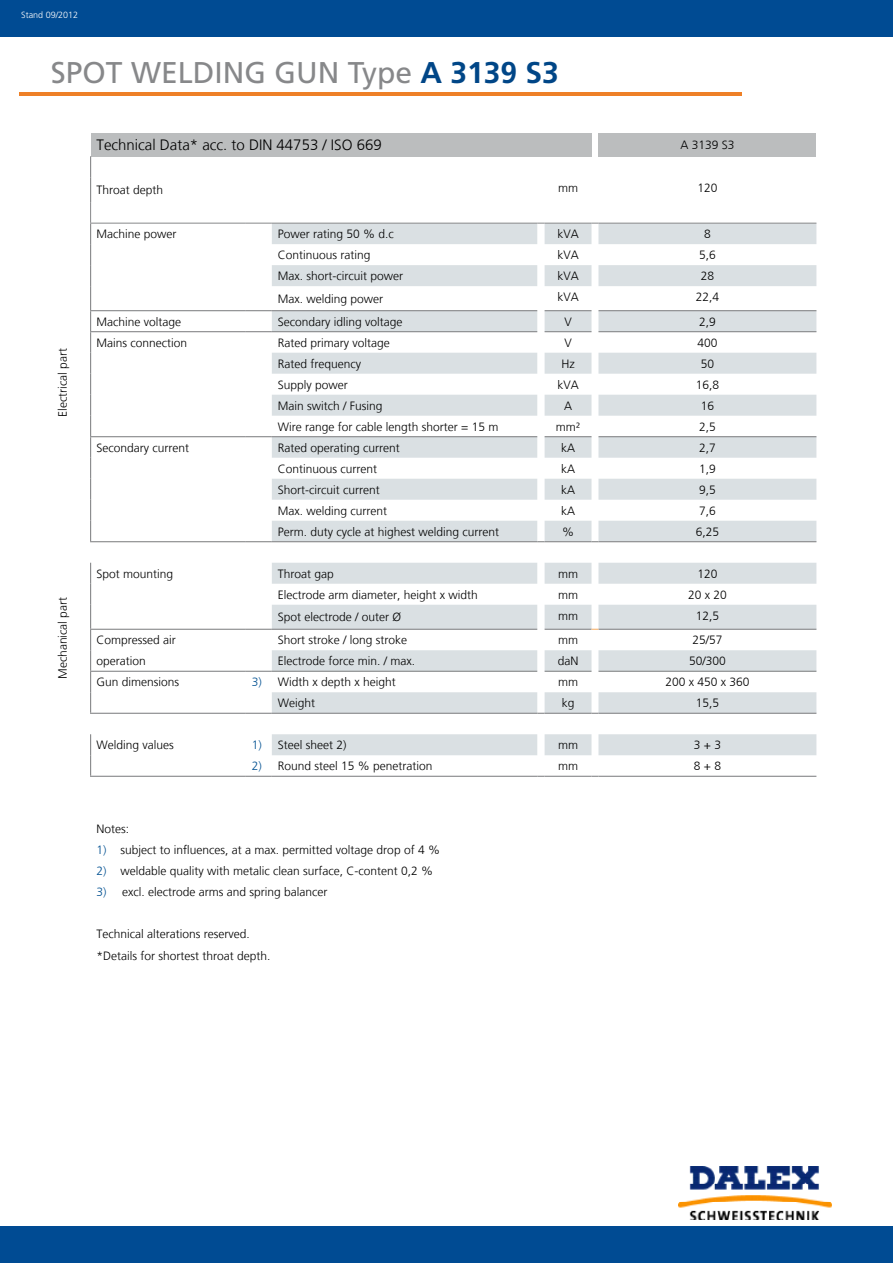
<style>
.page{position:relative;width:893px;height:1263px;background:#fff}
.page>*{position:absolute;margin:0;border:0;box-sizing:border-box;transform-origin:0 0}
.t1{font:30px "Frutiger LT Std";color:#87888a}
.t2{font:300 15px "Frutiger LT";color:#000}
.t3{font:300 12px/21.6px "Frutiger LT";color:#000}
.t4{font:300 9px "Frutiger LT Std";color:#fff}
.s1{font-weight:700;color:#004687}
.s2{color:#005091}
</style>
<div class="page">
<div style="left:0;top:0;width:893px;height:37px;background:#004b93"></div>
<div style="left:0;top:1226px;width:893px;height:37px;background:#004b93"></div>
<img style="left:678px;top:1166px;width:153px;height:53px">
<hr style="left:20px;top:92px;width:722px;height:4px;background:#ee8027">
<div style="left:91px;top:133px;width:500px;height:23px;background:#bbbdbe"></div>
<div style="left:598px;top:133px;width:218px;height:23px;background:#bbbdbe"></div>
<svg style="left:272px;top:224px;width:544px;height:531px"></svg>
<hr style="left:272px;top:541px;width:265px;height:1px;background:#87888a">
<hr style="left:545px;top:541px;width:46px;height:1px;background:#87888a">
<hr style="left:598px;top:541px;width:218px;height:1px;background:#87888a">
<hr style="left:90px;top:541px;width:156px;height:1px;background:#87888a">
<hr style="left:90px;top:713px;width:156px;height:1px;background:#87888a">
<svg style="left:246px;top:713px;width:26px;height:1px"></svg>
<hr style="left:272px;top:713px;width:265px;height:1px;background:#87888a">
<hr style="left:545px;top:713px;width:46px;height:1px;background:#87888a">
<hr style="left:598px;top:713px;width:218px;height:1px;background:#87888a">
<hr style="left:545px;top:310px;width:46px;height:1px;background:#87888a">
<hr style="left:598px;top:310px;width:218px;height:1px;background:#87888a">
<hr style="left:545px;top:331px;width:46px;height:1px;background:#87888a">
<hr style="left:598px;top:331px;width:218px;height:1px;background:#87888a">
<hr style="left:272px;top:436px;width:265px;height:1px;background:#87888a">
<hr style="left:545px;top:436px;width:46px;height:1px;background:#87888a">
<hr style="left:598px;top:436px;width:218px;height:1px;background:#87888a">
<svg style="left:246px;top:541px;width:26px;height:1px"></svg>
<svg style="left:90px;top:734px;width:1px;height:42px"></svg>
<hr style="left:90px;top:776px;width:156px;height:1px;background:#87888a">
<svg style="left:246px;top:776px;width:26px;height:1px"></svg>
<hr style="left:272px;top:776px;width:265px;height:1px;background:#87888a">
<hr style="left:545px;top:776px;width:46px;height:1px;background:#87888a">
<hr style="left:598px;top:776px;width:218px;height:1px;background:#87888a">
<hr style="left:90px;top:436px;width:156px;height:1px;background:#87888a">
<svg style="left:246px;top:436px;width:26px;height:1px"></svg>
<hr style="left:90px;top:310px;width:156px;height:1px;background:#87888a">
<svg style="left:246px;top:310px;width:26px;height:1px"></svg>
<hr style="left:272px;top:310px;width:265px;height:1px;background:#87888a">
<hr style="left:90px;top:331px;width:156px;height:1px;background:#87888a">
<svg style="left:246px;top:331px;width:26px;height:1px"></svg>
<hr style="left:272px;top:331px;width:265px;height:1px;background:#87888a">
<hr style="left:90px;top:629px;width:156px;height:1px;background:#87888a">
<svg style="left:246px;top:629px;width:26px;height:1px"></svg>
<hr style="left:272px;top:629px;width:265px;height:1px;background:#87888a">
<hr style="left:545px;top:629px;width:46px;height:1px;background:#87888a">
<hr style="left:598px;top:629px;width:218px;height:1px;background:#87888a">
<svg style="left:90px;top:563px;width:1px;height:150px"></svg>
<hr style="left:90px;top:671px;width:156px;height:1px;background:#87888a">
<svg style="left:246px;top:671px;width:26px;height:1px"></svg>
<hr style="left:272px;top:671px;width:265px;height:1px;background:#87888a">
<hr style="left:598px;top:671px;width:218px;height:1px;background:#87888a">
<hr style="left:545px;top:671px;width:46px;height:1px;background:#87888a">
<svg style="left:90px;top:156px;width:1px;height:385px"></svg>
<hr style="left:90px;top:223px;width:156px;height:1px;background:#87888a">
<svg style="left:246px;top:223px;width:26px;height:1px"></svg>
<hr style="left:272px;top:223px;width:265px;height:1px;background:#87888a">
<hr style="left:545px;top:223px;width:46px;height:1px;background:#87888a">
<hr style="left:598px;top:223px;width:218px;height:1px;background:#87888a">
<p class="t4" style="left:21px;top:10px;width:59px">Stand 09/2012</p>
<h1 class="t1" style="left:51px;top:55px;width:509px">SPOT WELDING GUN Type <span class="s1">A 3139 S3</span></h1>
<p class="t3" style="left:52px;top:417px;width:70px;rotate:-90deg">Electrical part</p>
<p class="t3" style="left:52px;top:679px;width:83px;rotate:-90deg">Mechanical part</p>
<p class="t2" style="left:97px;top:137px;width:287px">Technical Data* acc. to DIN 44753 / ISO 669</p>
<p class="t3" style="left:680px;top:134px;width:56px">A 3139 S3</p>
<p class="t3" style="left:97px;top:179px;width:68px">Throat depth</p>
<p class="t3" style="left:558px;top:177px;width:21px">mm</p>
<p class="t3" style="left:697px;top:177px;width:22px">120</p>
<p class="t3" style="left:97px;top:223px;width:82px">Machine power</p>
<p class="t3" style="left:278px;top:223px;width:118px">Power rating 50 % d.c</p>
<p class="t3" style="left:557px;top:223px;width:23px">kVA</p>
<p class="t3" style="left:704px;top:223px;width:8px">8</p>
<p class="t3" style="left:278px;top:244px;width:94px">Continuous rating</p>
<p class="t3" style="left:557px;top:244px;width:23px">kVA</p>
<p class="t3" style="left:699px;top:244px;width:18px">5,6</p>
<p class="t3" style="left:278px;top:265px;width:127px">Max. short-circuit power</p>
<p class="t3" style="left:557px;top:265px;width:23px">kVA</p>
<p class="t3" style="left:701px;top:265px;width:15px">28</p>
<p class="t3" style="left:278px;top:288px;width:107px">Max. welding power</p>
<p class="t3" style="left:557px;top:286px;width:23px">kVA</p>
<p class="t3" style="left:696px;top:286px;width:25px">22,4</p>
<p class="t3" style="left:97px;top:311px;width:86px">Machine voltage</p>
<p class="t3" style="left:278px;top:311px;width:126px">Secondary idling voltage</p>
<p class="t3" style="left:564px;top:311px;width:9px">V</p>
<p class="t3" style="left:699px;top:311px;width:18px">2,9</p>
<p class="t3" style="left:97px;top:332px;width:92px">Mains connection</p>
<p class="t3" style="left:278px;top:332px;width:113px">Rated primary voltage</p>
<p class="t3" style="left:564px;top:332px;width:9px">V</p>
<p class="t3" style="left:697px;top:332px;width:22px">400</p>
<p class="t3" style="left:278px;top:353px;width:85px">Rated frequency</p>
<p class="t3" style="left:561px;top:353px;width:15px">Hz</p>
<p class="t3" style="left:701px;top:353px;width:15px">50</p>
<p class="t3" style="left:278px;top:374px;width:72px">Supply power</p>
<p class="t3" style="left:557px;top:374px;width:23px">kVA</p>
<p class="t3" style="left:696px;top:374px;width:25px">16,8</p>
<p class="t3" style="left:278px;top:395px;width:106px">Main switch / Fusing</p>
<p class="t3" style="left:564px;top:395px;width:10px">A</p>
<p class="t3" style="left:701px;top:395px;width:15px">16</p>
<p class="t3" style="left:278px;top:416px;width:222px">Wire range for cable length shorter = 15 m</p>
<p class="t3" style="left:556px;top:416px;width:26px">mm²</p>
<p class="t3" style="left:699px;top:416px;width:18px">2,5</p>
<p class="t3" style="left:97px;top:437px;width:94px">Secondary current</p>
<p class="t3" style="left:278px;top:437px;width:124px">Rated operating current</p>
<p class="t3" style="left:561px;top:437px;width:16px">kA</p>
<p class="t3" style="left:699px;top:437px;width:18px">2,7</p>
<p class="t3" style="left:278px;top:458px;width:101px">Continuous current</p>
<p class="t3" style="left:561px;top:458px;width:16px">kA</p>
<p class="t3" style="left:699px;top:458px;width:18px">1,9</p>
<p class="t3" style="left:278px;top:479px;width:103px">Short-circuit current</p>
<p class="t3" style="left:561px;top:479px;width:16px">kA</p>
<p class="t3" style="left:699px;top:479px;width:18px">9,5</p>
<p class="t3" style="left:278px;top:500px;width:111px">Max. welding current</p>
<p class="t3" style="left:561px;top:500px;width:16px">kA</p>
<p class="t3" style="left:699px;top:500px;width:18px">7,6</p>
<p class="t3" style="left:278px;top:521px;width:223px">Perm. duty cycle at highest welding current</p>
<p class="t3" style="left:562px;top:521px;width:13px">%</p>
<p class="t3" style="left:696px;top:521px;width:25px">6,25</p>
<p class="t3" style="left:97px;top:563px;width:78px">Spot mounting</p>
<p class="t3" style="left:278px;top:563px;width:58px">Throat gap</p>
<p class="t3" style="left:558px;top:563px;width:21px">mm</p>
<p class="t3" style="left:697px;top:563px;width:22px">120</p>
<p class="t3" style="left:278px;top:584px;width:202px">Electrode arm diameter, height x width</p>
<p class="t3" style="left:558px;top:584px;width:21px">mm</p>
<p class="t3" style="left:688px;top:584px;width:40px">20 x 20</p>
<p class="t3" style="left:278px;top:607px;width:125px">Spot electrode / outer Ø</p>
<p class="t3" style="left:558px;top:605px;width:21px">mm</p>
<p class="t3" style="left:696px;top:605px;width:25px">12,5</p>
<p class="t3" style="left:97px;top:629px;width:81px">Compressed air</p>
<p class="t3" style="left:278px;top:629px;width:131px">Short stroke / long stroke</p>
<p class="t3" style="left:558px;top:629px;width:21px">mm</p>
<p class="t3" style="left:692px;top:629px;width:32px">25/57</p>
<p class="t3" style="left:97px;top:650px;width:51px">operation</p>
<p class="t3" style="left:278px;top:650px;width:139px">Electrode force min. / max.</p>
<p class="t3" style="left:558px;top:650px;width:22px">daN</p>
<p class="t3" style="left:689px;top:650px;width:38px">50/300</p>
<p class="t3" style="left:97px;top:671px;width:84px">Gun dimensions</p>
<p class="t3" style="left:252px;top:671px;width:145px"><span class="s2">3)</span> Width x depth x height</p>
<p class="t3" style="left:558px;top:671px;width:21px">mm</p>
<p class="t3" style="left:665px;top:671px;width:86px">200 x 450 x 360</p>
<p class="t3" style="left:278px;top:692px;width:39px">Weight</p>
<p class="t3" style="left:562px;top:692px;width:14px">kg</p>
<p class="t3" style="left:696px;top:692px;width:25px">15,5</p>
<p class="t3" style="left:97px;top:734px;width:79px">Welding values</p>
<p class="t3" style="left:252px;top:734px;width:96px"><span class="s2">1)</span> Steel sheet 2)</p>
<p class="t3" style="left:558px;top:734px;width:21px">mm</p>
<p class="t3" style="left:694px;top:734px;width:29px">3 + 3</p>
<p class="t3" style="left:252px;top:755px;width:182px"><span class="s2">2)</span> Round steel 15 % penetration</p>
<p class="t3" style="left:558px;top:755px;width:21px">mm</p>
<p class="t3" style="left:694px;top:755px;width:29px">8 + 8</p>
<p class="t3" style="left:97px;top:818px;width:34px">Notes:</p>
<p class="t3" style="left:97px;top:839px;width:345px"><span class="s2">1)</span> subject to influences, at a max. permitted voltage drop of 4 %</p>
<p class="t3" style="left:97px;top:860px;width:338px"><span class="s2">2)</span> weldable quality with metalic clean surface, C-content 0,2 %</p>
<p class="t3" style="left:97px;top:881px;width:232px"><span class="s2">3)</span> excl. electrode arms and spring balancer</p>
<p class="t3" style="left:97px;top:923px;width:176px">Technical alterations reserved. *Details for shortest throat depth.</p>
</div>
